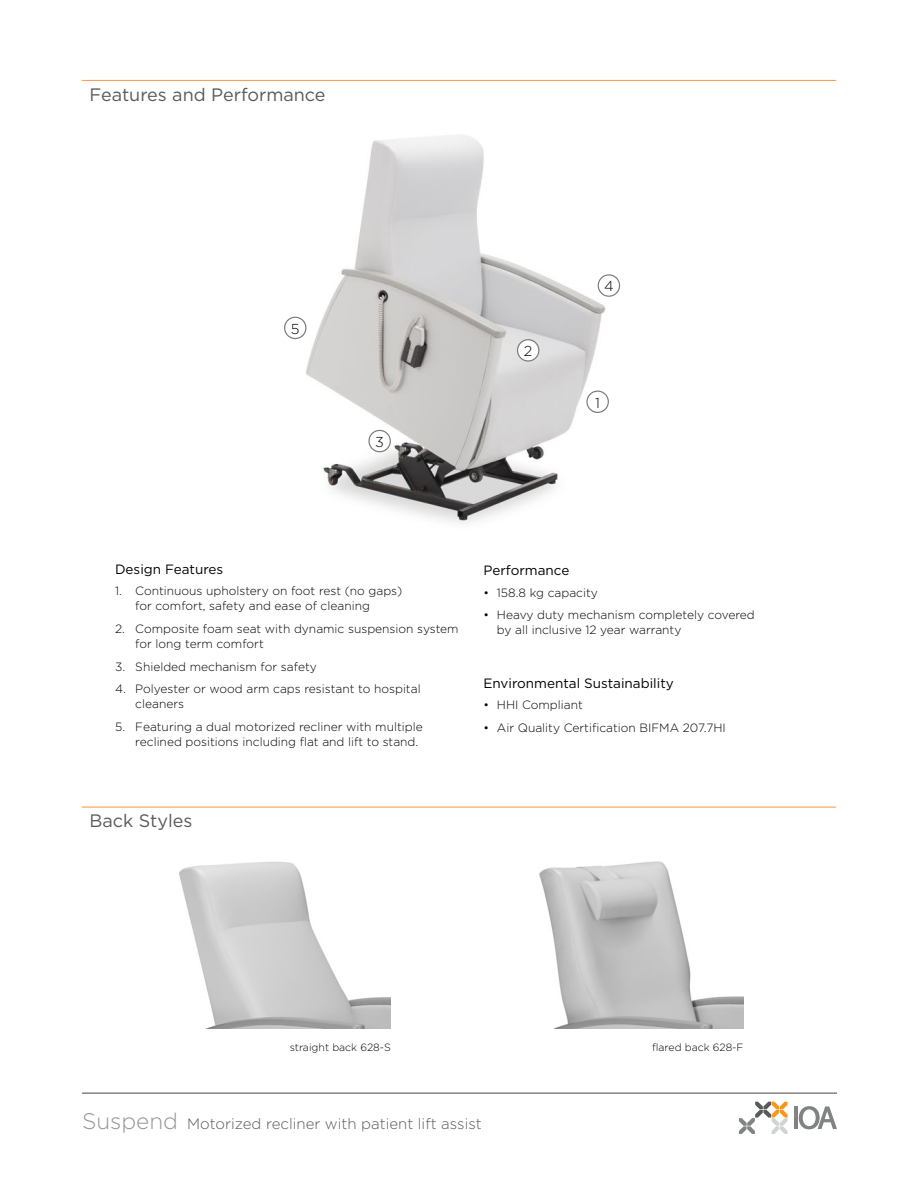
<style>
.page{position:relative;width:918px;height:1188px;background:#fff}
.page>*{position:absolute;margin:0;border:0;box-sizing:border-box;transform-origin:0 0}
.t1{font:18px "Gotham";color:#58595b}
.t2{font:300 15px "Gotham";color:#58595b}
.t3{font:300 14.4px "Gotham";color:#000}
.t4{font:13.5px "Gotham";color:#000}
.t5{font:300 12px/15px "Gotham";color:#000}
.t6{font:300 10.5px "Gotham";color:#000}
.s1{font-size:22.5px;color:#939598}
</style>
<div class="page">
<hr style="left:82px;top:1093px;width:755px;height:1px;background:#58595b">
<svg style="left:739px;top:1102px;width:49px;height:32px"></svg>
<hr style="left:794px;top:1107px;width:4px;height:22px;background:#808284">
<svg style="left:799px;top:1106px;width:38px;height:23px"></svg>
<img style="left:284px;top:135px;width:337px;height:389px">
<div style="left:598px;top:275px;width:22px;height:21px;background:#fff;border-radius:50%"></div>
<div style="left:598px;top:274px;width:22px;height:23px;border:1px solid #797a7d;border-radius:50%"></div>
<div style="left:587px;top:391px;width:21px;height:21px;background:#fff;border-radius:50%"></div>
<div style="left:586px;top:391px;width:23px;height:22px;border:1px solid #797a7d;border-radius:50%"></div>
<div style="left:369px;top:430px;width:21px;height:22px;background:#fff;border-radius:50%"></div>
<div style="left:368px;top:430px;width:23px;height:22px;border:1px solid #797a7d;border-radius:50%"></div>
<div style="left:285px;top:317px;width:21px;height:22px;background:#fff;border-radius:50%"></div>
<div style="left:284px;top:317px;width:23px;height:22px;border:1px solid #797a7d;border-radius:50%"></div>
<div style="left:518px;top:340px;width:21px;height:21px;background:#fff;border-radius:50%"></div>
<div style="left:517px;top:339px;width:22px;height:23px;border:1px solid #797a7d;border-radius:50%"></div>
<img style="left:179px;top:861px;width:212px;height:168px">
<img style="left:539px;top:861px;width:204px;height:168px">
<hr style="left:82px;top:807px;width:754px;height:1px;background:#f9a14e">
<hr style="left:82px;top:80px;width:754px;height:1px;background:#f9a14e">
<h1 class="t1" style="left:89px;top:86px;width:238px">Features and Performance</h1>
<p class="t3" style="left:291px;top:322px;width:10px">5</p>
<p class="t3" style="left:375px;top:435px;width:10px">3</p>
<p class="t3" style="left:524px;top:345px;width:10px">2</p>
<p class="t3" style="left:604px;top:280px;width:11px">4</p>
<p class="t3" style="left:595px;top:396px;width:6px">1</p>
<p class="t4" style="left:115px;top:563px;width:110px">Design Features</p>
<p class="t5" style="left:135px;top:584px;width:268px;text-indent:-20px">1. Continuous upholstery on foot rest (no gaps) for comfort, safety and ease of cleaning</p>
<p class="t5" style="left:135px;top:622px;width:325px;text-indent:-20px">2. Composite foam seat with dynamic suspension system for long term comfort</p>
<p class="t5" style="left:115px;top:659px;width:203px">3. Shielded mechanism for safety</p>
<p class="t5" style="left:135px;top:682px;width:287px;text-indent:-20px">4. Polyester or wood arm caps resistant to hospital cleaners</p>
<p class="t5" style="left:135px;top:720px;width:289px;text-indent:-20px">5. Featuring a dual motorized recliner with multiple reclined positions including flat and lift to stand.</p>
<h1 class="t1" style="left:89px;top:813px;width:105px">Back Styles</h1>
<p class="t4" style="left:483px;top:564px;width:87px">Performance</p>
<p class="t5" style="left:483px;top:586px;width:116px">• 158.8 kg capacity</p>
<p class="t5" style="left:497px;top:608px;width:259px;text-indent:-14px">• Heavy duty mechanism completely covered by all inclusive 12 year warranty</p>
<p class="t4" style="left:483px;top:677px;width:192px">Environmental Sustainability</p>
<p class="t5" style="left:483px;top:698px;width:101px">• HHI Compliant</p>
<p class="t5" style="left:483px;top:721px;width:244px">• Air Quality Certification BIFMA 207.7HI</p>
<p class="t6" style="left:290px;top:1043px;width:103px">straight back 628-S</p>
<p class="t6" style="left:652px;top:1043px;width:93px">flared back 628-F</p>
<p class="t2" style="left:82px;top:1117px;width:401px"><span class="s1">Suspend</span> Motorized recliner with patient lift assist</p>
</div>
